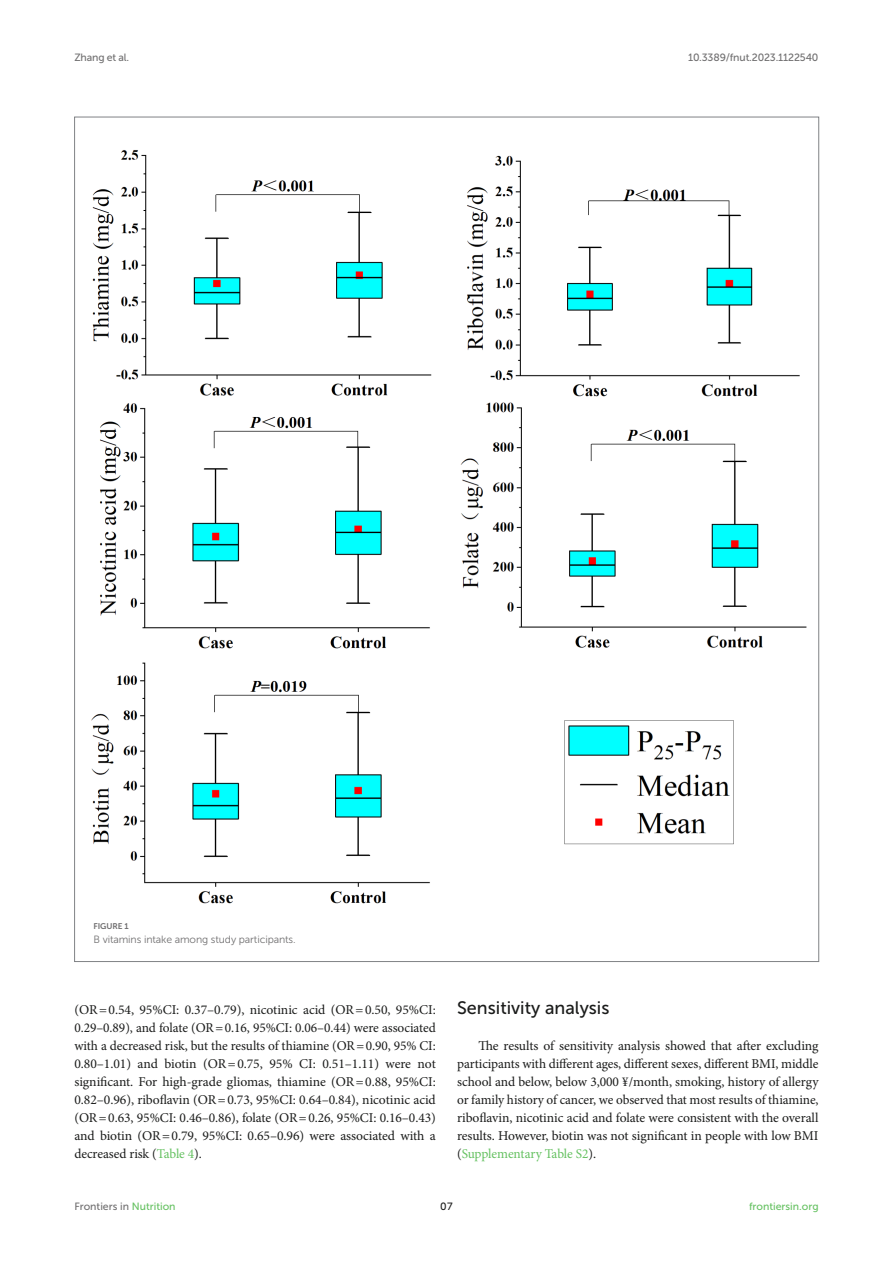
<style>
.page{position:relative;width:893px;height:1263px;background:#fff}
.page>*{position:absolute;margin:0;border:0;box-sizing:border-box;transform-origin:0 0}
.HEAD_2{font:18px "Museo Sans 500";color:#1b1c1b}
.TEXT{font:13.5px/18px "Minion Pro";letter-spacing:-.005em;color:#1b1c1b;text-align:justify}
.TEXT_FLUSH{font:13.5px/18px "Minion Pro";letter-spacing:-.005em;color:#1b1c1b;text-align:justify}
.t1{font:10.5px "Museo Sans 500";letter-spacing:-.015em;color:#706f70}
.FIG_LEG{font:10.5px "Museo Sans 300";letter-spacing:-.01em;color:#706f70}
.t2{font:10.5px "Museo Sans 500";color:#65c161}
.t3{font:10.5px "Museo Sans 500";color:#1b1c1b}
.FIG_HD{font:8.25px "Museo Sans 700";letter-spacing:-.01em;color:#706f70}
.s1{color:#65c161}
</style>
<div class="page">
<img style="left:91px;top:150px;width:716px;height:754px">
<p class="t1" style="left:74px;top:51px;width:56px">Zhang et al.</p>
<p class="t1" style="left:688px;top:51px;width:132px">10.3389/fnut.2023.1122540</p>
<p class="FIG_HD" style="left:94px;top:922px;width:37px">FIGURE 1</p>
<p class="FIG_LEG" style="left:94px;top:933px;width:204px">B vitamins intake among study participants.</p>
<p class="TEXT" style="left:74px;top:1001px;width:363px">(OR=0.54, 95%CI: 0.37–0.79), nicotinic acid (OR=0.50, 95%CI:<br>0.29–0.89), and folate (OR=0.16, 95%CI: 0.06–0.44) were associated with a decreased risk, but the results of thiamine (OR=0.90, 95% CI:<br>0.80–1.01) and biotin (OR=0.75, 95% CI: 0.51–1.11) were not significant. For high-grade gliomas, thiamine (OR=0.88, 95%CI:<br>0.82–0.96), riboflavin (OR=0.73, 95%CI: 0.64–0.84), nicotinic acid (OR=0.63, 95%CI: 0.46–0.86), folate (OR=0.26, 95%CI: 0.16–0.43) and biotin (OR=0.79, 95%CI: 0.65–0.96) were associated with a decreased risk (<span class="s1">Table 4</span>).</p>
<p class="HEAD_2" style="left:457px;top:998px;width:154px">Sensitivity analysis</p>
<p class="TEXT_FLUSH" style="left:457px;top:1037px;width:363px;text-indent:21px">The results of sensitivity analysis showed that after excluding participants with different ages, different sexes, different BMI, middle school and below, below 3,000 ¥/month, smoking, history of allergy or family history of cancer, we observed that most results of thiamine, riboflavin, nicotinic acid and folate were consistent with the overall results. However, biotin was not significant in people with low BMI (<span class="s1">Supplementary Table S2</span>).</p>
<p class="t1" style="left:74px;top:1200px;width:103px">Frontiers in <span class="s1">Nutrition</span></p>
<p class="t3" style="left:440px;top:1200px;width:14px">07</p>
<p class="t2" style="left:749px;top:1200px;width:71px">frontiersin.org</p>
</div>
